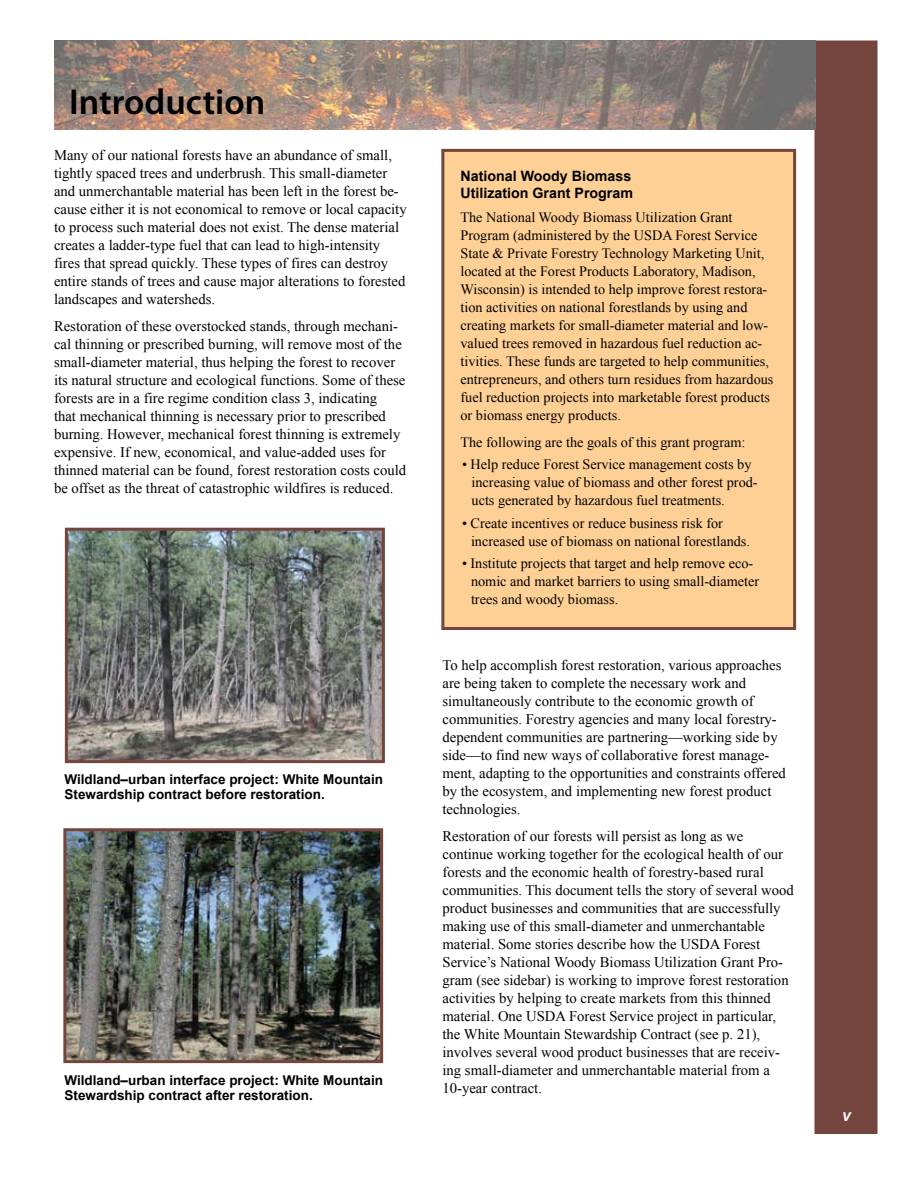
<style>
.page{position:relative;width:918px;height:1188px;background:#fff}
.page>*{position:absolute;margin:0;border:0;box-sizing:border-box;transform-origin:0 0}
.t1{font:600 36px "Myriad Pro";color:#000}
.t2{font:italic 600 18px "Myriad Pro";color:#fff}
.t3{font:14.7px/18px "Times New Roman";color:#000}
.t4{font:14.25px/18px "Times New Roman";color:#000}
.t5{font:700 14.25px/16.5px "Arial";color:#000}
.t6{font:700 13.5px/15px "Arial";color:#000}
</style>
<div class="page">
<div style="left:815px;top:41px;width:62px;height:1092px;background:#74453e"></div>
<div style="left:814px;top:40px;width:64px;height:1094px;border:2px solid #74453c"></div>
<img style="left:54px;top:40px;width:762px;height:90px">
<div style="left:443px;top:150px;width:352px;height:478px;background:#fed095"></div>
<div style="left:441px;top:149px;width:355px;height:481px;border:3px solid #74453c"></div>
<img style="left:69px;top:532px;width:312px;height:227px">
<div style="left:65px;top:528px;width:320px;height:235px;border:3px solid #74453c"></div>
<img style="left:67px;top:832px;width:312px;height:227px">
<div style="left:63px;top:828px;width:320px;height:235px;border:3px solid #74453c"></div>
<h1 class="t1" style="left:69px;top:82px;width:198px">Introduction</h1>
<p class="t3" style="left:54px;top:146px;width:354px">Many of our national forests have an abundance of small, tightly spaced trees and underbrush. This small-diameter and unmerchantable material has been left in the forest be&shy;cause either it is not economical to remove or local capacity to process such material does not exist. The dense material creates a ladder-type fuel that can lead to high-intensity fires that spread quickly. These types of fires can destroy entire stands of trees and cause major alterations to forested landscapes and watersheds.</p>
<p class="t3" style="left:54px;top:317px;width:354px">Restoration of these overstocked stands, through mechani&shy;cal thinning or prescribed burning, will remove most of the small-diameter material, thus helping the forest to recover its natural structure and ecological functions. Some of these forests are in a fire regime condition class 3, indicating<br>that mechanical thinning is necessary prior to prescribed burning. However, mechanical forest thinning is extremely expensive. If new, economical, and value-added uses for thinned material can be found, forest restoration costs could be offset as the threat of catastrophic wildfires is reduced.</p>
<p class="t6" style="left:64px;top:772px;width:320px">Wildland–urban interface project: White Mountain<br>Stewardship contract before restoration.</p>
<p class="t6" style="left:64px;top:1074px;width:320px">Wildland–urban interface project: White Mountain<br>Stewardship contract after restoration.</p>
<p class="t5" style="left:460px;top:169px;width:174px">National Woody Biomass<br>Utilization Grant Program</p>
<p class="t4" style="left:460px;top:208px;width:315px">The National Woody Biomass Utilization Grant Program (administered by the USDA Forest Service State &amp; Private Forestry Technology Marketing Unit, located at the Forest Products Laboratory, Madison, Wisconsin) is intended to help improve forest restora&shy;tion activities on national forestlands by using and creating markets for small-diameter material and low&shy;valued trees removed in hazardous fuel reduction ac&shy;tivities. These funds are targeted to help communities, entrepreneurs, and others turn residues from hazardous fuel reduction projects into marketable forest products or biomass energy products.</p>
<p class="t4" style="left:460px;top:433px;width:286px">The following are the goals of this grant program:</p>
<p class="t4" style="left:472px;top:455px;width:288px;text-indent:-10px">• Help reduce Forest Service management costs by increasing value of biomass and other forest prod&shy;ucts generated by hazardous fuel treatments.</p>
<p class="t4" style="left:471px;top:514px;width:281px;text-indent:-9px">• Create incentives or reduce business risk for increased use of biomass on national forestlands.</p>
<p class="t4" style="left:471px;top:554px;width:290px;text-indent:-9px">• Institute projects that target and help remove eco&shy;nomic and market barriers to using small-diameter trees and woody biomass.</p>
<p class="t3" style="left:442px;top:656px;width:345px">To help accomplish forest restoration, various approaches are being taken to complete the necessary work and simultaneously contribute to the economic growth of communities. Forestry agencies and many local forestry&shy;dependent communities are partnering—working side by side—to find new ways of collaborative forest manage&shy;ment, adapting to the opportunities and constraints offered by the ecosystem, and implementing new forest product technologies.</p>
<p class="t3" style="left:442px;top:827px;width:353px">Restoration of our forests will persist as long as we continue working together for the ecological health of our forests and the economic health of forestry-based rural communities. This document tells the story of several wood product businesses and communities that are successfully making use of this small-diameter and unmerchantable material. Some stories describe how the USDA Forest Service’s National Woody Biomass Utilization Grant Pro&shy;gram (see sidebar) is working to improve forest restoration activities by helping to create markets from this thinned material. One USDA Forest Service project in particular, the White Mountain Stewardship Contract (see p. 21), involves several wood product businesses that are receiv&shy;ing small-diameter and unmerchantable material from a 10-year contract.</p>
<p class="t2" style="left:842px;top:1105px;width:10px">v</p>
</div>
